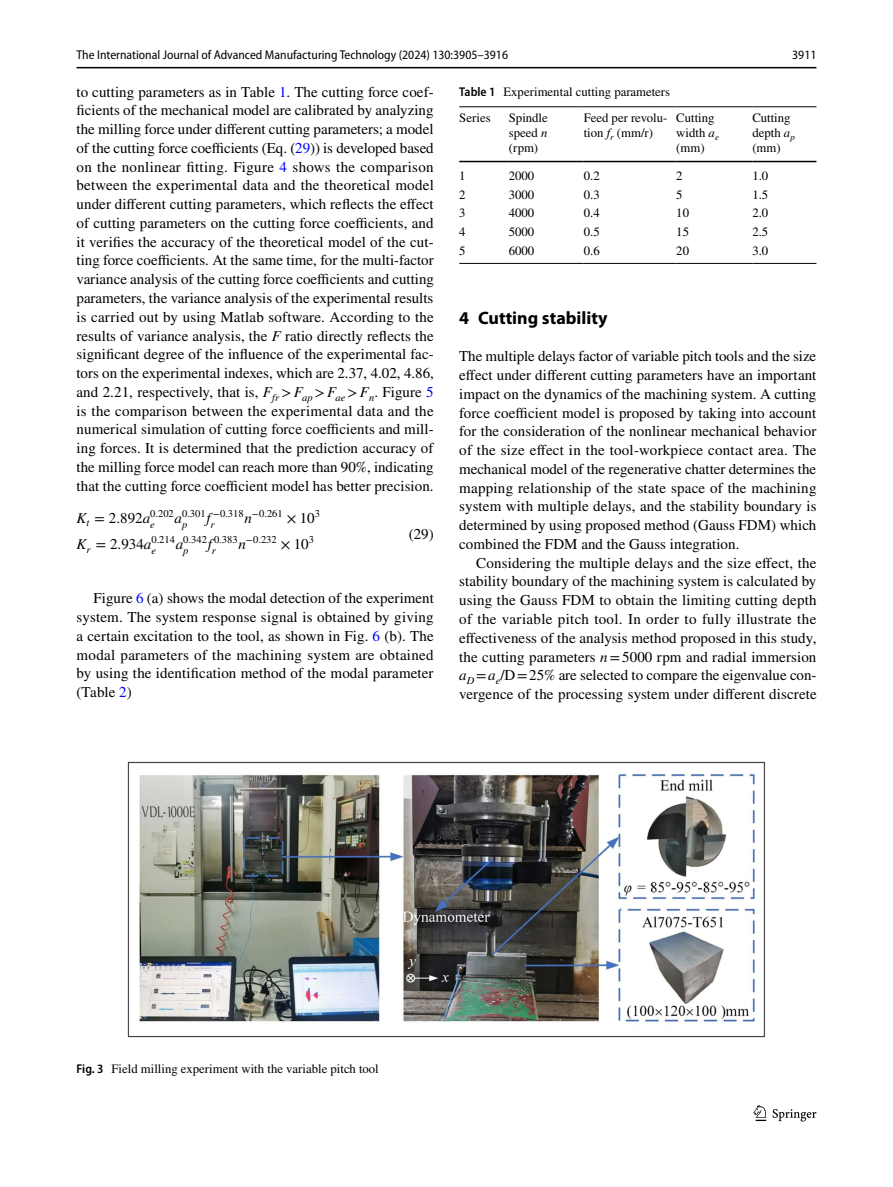
<style>
.page{position:relative;width:893px;height:1187px;background:#fff}
.page>*{position:absolute;margin:0;border:0;box-sizing:border-box;transform-origin:0 0}
.t1{font:700 18px "Myriad Pro";color:#000}
.t2{font:15px/18.8px "STIX";letter-spacing:.005em;color:#000;text-align:justify}
.t3{font:15px "STIX General Regular 51";color:#000}
.t4{font:12.75px/15px "STIX";color:#000}
.t5{font:semi-condensed 12.75px "Myriad Pro";color:#000}
.t6{font:10.5px "STIX General Regular 51";color:#000}
.t7{font:10.5px "STIX General Italic 66";color:#000}
.s1{color:#00f}
.s2{font-style:italic}
.s3{font-family:"Myriad Pro";font-weight:600;font-stretch:semi-condensed}
.s4{font-family:"STIX General Italic 66";font-size:15px}
.s5{font-family:"STIX Math Regular 63"}
.s6{font-family:"STIX Math Regular 63";font-size:15px}
.s7{font-size:15px}
.s8{font-family:"STIX General Italic 66"}
</style>
<div class="page">
<hr style="left:77px;top:67px;width:739px;height:1px;background:#000">
<svg style="left:753px;top:1105px;width:13px;height:15px"></svg>
<svg style="left:773px;top:1109px;width:43px;height:12px"></svg>
<img style="left:128px;top:761px;width:637px;height:276px">
<hr style="left:459px;top:106px;width:50px;height:1px;background:#000">
<hr style="left:459px;top:161px;width:50px;height:1px;background:#000">
<hr style="left:509px;top:106px;width:75px;height:1px;background:#000">
<hr style="left:509px;top:161px;width:75px;height:1px;background:#000">
<hr style="left:584px;top:106px;width:92px;height:1px;background:#000">
<hr style="left:584px;top:161px;width:92px;height:1px;background:#000">
<hr style="left:676px;top:106px;width:76px;height:1px;background:#000">
<hr style="left:676px;top:161px;width:76px;height:1px;background:#000">
<hr style="left:752px;top:106px;width:64px;height:1px;background:#000">
<hr style="left:752px;top:161px;width:64px;height:1px;background:#000">
<hr style="left:459px;top:263px;width:50px;height:1px;background:#000">
<hr style="left:509px;top:263px;width:75px;height:1px;background:#000">
<hr style="left:584px;top:263px;width:92px;height:1px;background:#000">
<hr style="left:676px;top:263px;width:76px;height:1px;background:#000">
<hr style="left:752px;top:263px;width:64px;height:1px;background:#000">
<p class="t5" style="left:77px;top:48px;width:433px">The International Journal of Advanced Manufacturing Technology (2024) 130:3905–3916</p>
<p class="t5" style="left:792px;top:48px;width:26px">3911</p>
<p class="t2" style="left:77px;top:83px;width:359px">to cutting parameters as in Table <span class="s1">1</span>. The cutting force coef&shy;ficients of the mechanical model are calibrated by analyzing the milling force under different cutting parameters; a model of the cutting force coefficients (Eq. (<span class="s1">29</span>)) is developed based on the nonlinear fitting. Figure <span class="s1">4</span> shows the comparison between the experimental data and the theoretical model under different cutting parameters, which reflects the effect of cutting parameters on the cutting force coefficients, and it verifies the accuracy of the theoretical model of the cut&shy;ting force coefficients. At the same time, for the multi-factor variance analysis of the cutting force coefficients and cutting parameters, the variance analysis of the experimental results is carried out by using Matlab software. According to the results of variance analysis, the <span class="s2">F</span> ratio directly reflects the significant degree of the influence of the experimental fac&shy;tors on the experimental indexes, which are 2.37, 4.02, 4.86, and 2.21, respectively, that is, <span class="s2">F</span><sub>fr</sub> &gt;<span class="s2">F</span><sub>ap</sub> &gt;<span class="s2">F</span><sub>ae</sub> &gt;<span class="s2">F</span><sub>n</sub>. Figure <span class="s1">5 </span>is the comparison between the experimental data and the numerical simulation of cutting force coefficients and mill&shy;ing forces. It is determined that the prediction accuracy of the milling force model can reach more than 90%, indicating that the cutting force coefficient model has better precision.</p>
<p class="t4" style="left:459px;top:80px;width:212px;line-height:25.5px"><span class="s3">Table 1</span> Experimental cutting parameters<br>Series</p>
<p class="t4" style="left:509px;top:111px;width:40px;text-align:justify">Spindle speed <span class="s2">n </span>(rpm)</p>
<p class="t4" style="left:584px;top:111px;width:85px">Feed per revolu&shy;tion <span class="s2">f</span><sub>r</sub> (mm/r)</p>
<p class="t4" style="left:676px;top:111px;width:44px">Cutting width <span class="s2">a</span><sub>e </sub>(mm)</p>
<p class="t4" style="left:752px;top:111px;width:44px">Cutting depth <span class="s2">a</span><sub>p </sub>(mm)</p>
<p class="t4" style="left:459px;top:169px;width:8px">1</p>
<p class="t4" style="left:509px;top:169px;width:27px">2000</p>
<p class="t4" style="left:584px;top:169px;width:17px">0.2</p>
<p class="t4" style="left:676px;top:169px;width:8px">2</p>
<p class="t4" style="left:752px;top:169px;width:17px">1.0</p>
<p class="t4" style="left:459px;top:188px;width:8px">2</p>
<p class="t4" style="left:509px;top:188px;width:27px">3000</p>
<p class="t4" style="left:584px;top:188px;width:17px">0.3</p>
<p class="t4" style="left:676px;top:188px;width:8px">5</p>
<p class="t4" style="left:752px;top:188px;width:17px">1.5</p>
<p class="t4" style="left:459px;top:206px;width:8px">3</p>
<p class="t4" style="left:509px;top:206px;width:27px">4000</p>
<p class="t4" style="left:584px;top:206px;width:17px">0.4</p>
<p class="t4" style="left:676px;top:206px;width:14px">10</p>
<p class="t4" style="left:752px;top:206px;width:17px">2.0</p>
<p class="t4" style="left:459px;top:225px;width:8px">4</p>
<p class="t4" style="left:509px;top:225px;width:27px">5000</p>
<p class="t4" style="left:584px;top:225px;width:17px">0.5</p>
<p class="t4" style="left:676px;top:225px;width:14px">15</p>
<p class="t4" style="left:752px;top:225px;width:17px">2.5</p>
<p class="t4" style="left:459px;top:244px;width:8px">5</p>
<p class="t4" style="left:509px;top:244px;width:27px">6000</p>
<p class="t4" style="left:584px;top:244px;width:17px">0.6</p>
<p class="t4" style="left:676px;top:244px;width:14px">20</p>
<p class="t4" style="left:752px;top:244px;width:17px">3.0</p>
<p class="t1" style="left:459px;top:306px;width:150px">4 Cutting stability</p>
<p class="t2" style="left:459px;top:348px;width:359px">The multiple delays factor of variable pitch tools and the size effect under different cutting parameters have an important impact on the dynamics of the machining system. A cutting force coefficient model is proposed by taking into account for the consideration of the nonlinear mechanical behavior of the size effect in the tool-workpiece contact area. The mechanical model of the regenerative chatter determines the mapping relationship of the state space of the machining system with multiple delays, and the stability boundary is determined by using proposed method (Gauss FDM) which combined the FDM and the Gauss integration.</p>
<p class="t2" style="left:459px;top:554px;width:359px;text-indent:17px">Considering the multiple delays and the size effect, the stability boundary of the machining system is calculated by using the Gauss FDM to obtain the limiting cutting depth of the variable pitch tool. In order to fully illustrate the effectiveness of the analysis method proposed in this study, the cutting parameters <span class="s2">n</span>=5000 rpm and radial immersion <span class="s2">a</span><sub>D</sub> =<span class="s2">a</span><sub>e</sub>/D=25% are selected to compare the eigenvalue con&shy;vergence of the processing system under different discrete</p>
<p class="t6" style="left:175px;top:509px;width:147px"><span class="s4">a</span>0.301<span class="s4">f</span> <span class="s5">−</span>0.318<span class="s4">n</span><span class="s5">−</span>0.261 <span class="s6">×</span> <span class="s7">10</span>3</p>
<p class="t7" style="left:182px;top:520px;width:7px">p</p>
<p class="t7" style="left:211px;top:520px;width:6px">r</p>
<p class="t3" style="left:76px;top:512px;width:99px"><span class="s8">K</span><sub>t</sub> <span class="s5">=</span> 2.892<span class="s8">a</span><sup>0.202</sup></p>
<p class="t7" style="left:150px;top:520px;width:6px">e</p>
<p class="t2" style="left:409px;top:525px;width:26px">(29)</p>
<p class="t3" style="left:76px;top:538px;width:100px"><span class="s8">K</span><sub>r</sub> <span class="s5">=</span> 2.934<span class="s8">a</span><sup>0.214</sup></p>
<p class="t7" style="left:151px;top:547px;width:6px">e</p>
<p class="t6" style="left:176px;top:536px;width:140px"><span class="s4">a</span>0.342<span class="s4">f</span> 0.383<span class="s4">n</span><span class="s5">−</span>0.232 <span class="s6">×</span> <span class="s7">10</span>3</p>
<p class="t7" style="left:183px;top:547px;width:7px">p</p>
<p class="t7" style="left:212px;top:547px;width:6px">r</p>
<p class="t2" style="left:77px;top:590px;width:359px;text-indent:17px">Figure <span class="s1">6</span> (a) shows the modal detection of the experiment system. The system response signal is obtained by giving a certain excitation to the tool, as shown in Fig. <span class="s1">6</span> (b). The modal parameters of the machining system are obtained by using the identification method of the modal parameter (Table <span class="s1">2</span>)</p>
<p class="t4" style="left:77px;top:1061px;width:304px"><span class="s3">Fig. 3</span> Field milling experiment with the variable pitch tool</p>
</div>
